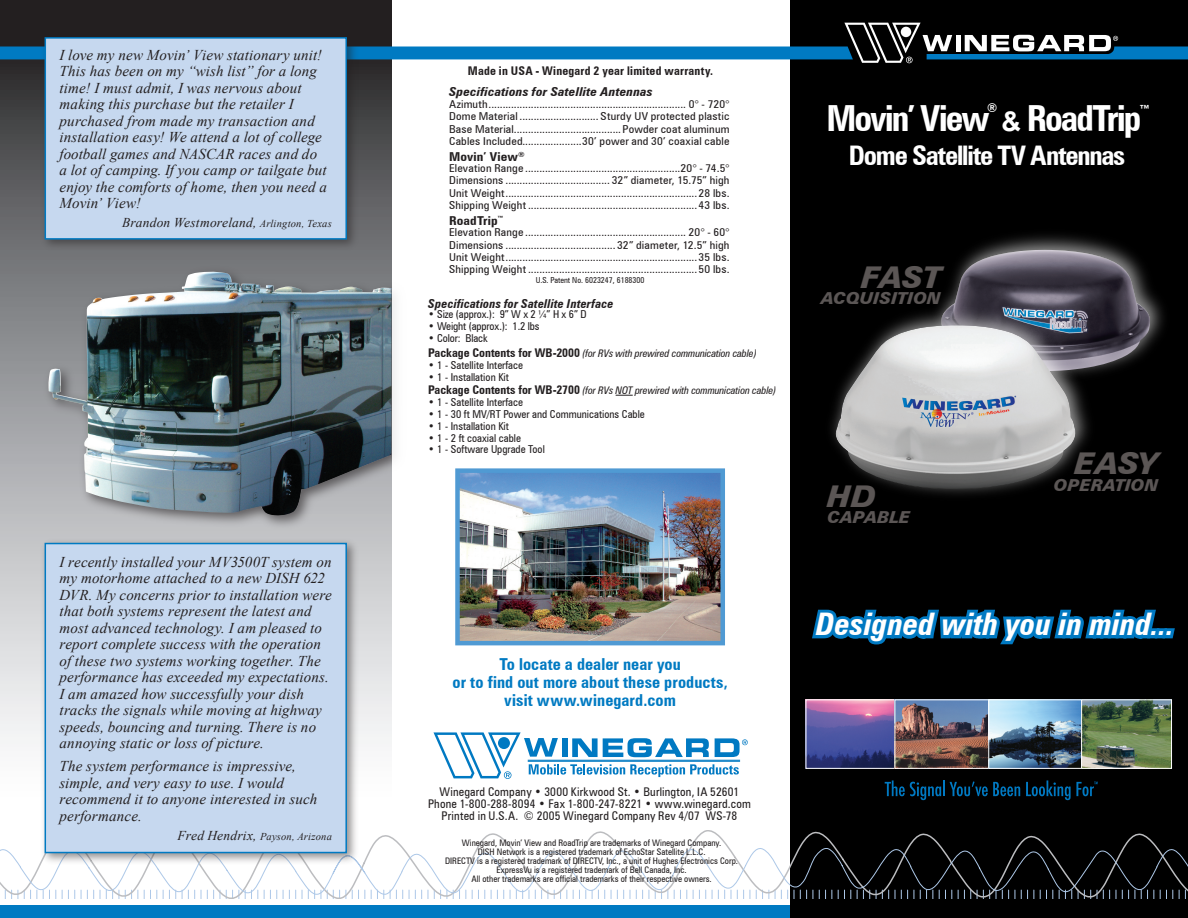
<style>
.page{position:relative;width:1188px;height:918px;background:#fff}
.page>*{position:absolute;margin:0;border:0;box-sizing:border-box;transform-origin:0 0}
.t1{font:700 condensed 36px "Zurich BT";letter-spacing:-.05em;color:#fff}
.t2{font:italic 700 condensed 31.2px "Zurich BT";color:#fff}
.t3{font:italic 900 30px "Zurich BT";letter-spacing:-.01em;color:#5b5655}
.t4{font:700 condensed 27px "Zurich BT";letter-spacing:-.04em;color:#fff}
.t5{font:700 condensed 16.5px/18px "Zurich BT";letter-spacing:.005em;color:#007ac2;text-align:center}
.t6{font:italic 900 16.5px "Zurich BT";letter-spacing:.01em;color:#5b5655}
.subheads{font:italic 15px/16.5px "Times New Roman";letter-spacing:.01em;color:#231f20}
.t7{font:700 condensed 13.95px "Zurich BT";color:#fff}
.subheads-2{font:italic 13.5px "Times New Roman";letter-spacing:.01em;color:#231f20}
.t8{font:italic 700 condensed 12.3px "Zurich BT";letter-spacing:.015em;color:#231f20}
.t9{font:italic 700 condensed 12.3px "Zurich BT";letter-spacing:.015em;color:#231f20;scale:1.1 1}
.t10{font:700 condensed 12.3px "Zurich BT";letter-spacing:.01em;color:#231f20;scale:1.1 1}
.t11{font:700 condensed 12.3px "Zurich BT";color:#fff}
.t12{font:condensed 12px "Zurich BT";letter-spacing:.015em;color:#231f20}
.t13{font:700 condensed 12px "Zurich BT";letter-spacing:.02em;color:#231f20}
.t14{font:condensed 10.95px "Zurich BT";letter-spacing:.01em;color:#231f20;scale:1.1 1}
.t15{font:condensed 10.95px "Zurich BT";letter-spacing:.01em;color:#231f20}
.t16{font:condensed 10.95px "Zurich BT";letter-spacing:-.01em;color:#231f20}
.t17{font:italic condensed 10.5px "Zurich BT";letter-spacing:-.01em;color:#231f20}
.subheads-3{font:italic 10.5px "Times New Roman";letter-spacing:.02em;color:#231f20}
.t18{font:condensed 9px/9px "Zurich BT";color:#231f20;text-align:center}
.t19{font:condensed 8.25px "Zurich BT";color:#231f20}
.s1{font-size:10.5px}
.s2{font-size:13.5px}
.s3{font-weight:700;font-style:normal;font-size:12px}
.s4{font-family:"Arial";font-stretch:normal;font-size:27px}
</style>
<div class="page">
<svg style="left:0;top:0;width:392px;height:744px;background:#848487"></svg>
<div style="left:790px;top:0;width:398px;height:918px;background:#000"></div>
<svg style="left:371px;top:830px;width:786px;height:17px"></svg>
<svg style="left:0;top:847px;width:1188px;height:52px"></svg>
<svg style="left:0;top:23px;width:1188px;height:40px"></svg>
<div style="left:929px;top:228px;width:243px;height:156px;background:#fff;opacity:.6"></div>
<img style="left:941px;top:250px;width:209px;height:121px">
<div style="left:824px;top:303px;width:273px;height:199px;background:#fff;opacity:.6"></div>
<img style="left:835px;top:325px;width:241px;height:164px">
<div style="left:0;top:905px;width:790px;height:13px;background:#007ac2"></div>
<div style="left:41px;top:265px;width:367px;height:267px;background:#231f20;opacity:.6"></div>
<img style="left:48px;top:272px;width:344px;height:244px">
<svg style="left:433px;top:732px;width:315px;height:47px"></svg>
<img style="left:460px;top:473px;width:260px;height:167px">
<div style="left:455px;top:468px;width:270px;height:177px;border:4px solid #509ad3"></div>
<div style="left:39px;top:537px;width:321px;height:329px;background:#231f20;opacity:.5"></div>
<div style="left:45px;top:544px;width:301px;height:309px;background:#c6d8ef"></div>
<div style="left:45px;top:543px;width:302px;height:310px;border:2px solid #007ac2"></div>
<svg style="left:616px;top:395px;width:17px;height:1px"></svg>
<div style="left:39px;top:32px;width:321px;height:220px;background:#231f20;opacity:.5"></div>
<div style="left:45px;top:38px;width:301px;height:201px;background:#c6d8ef"></div>
<div style="left:45px;top:37px;width:302px;height:203px;border:2px solid #007ac2"></div>
<div style="left:392px;top:236px;width:31px;height:249px;background:#fff"></div>
<hr style="left:528px;top:760px;width:212px;height:2px;background:#007ac2">
<img style="left:808px;top:609px;width:367px;height:236px">
<p class="subheads" style="left:60px;top:46px;width:269px">I love my new Movin’ View stationary unit!<br>This has been on my “wish list” for a long time! I must admit, I was nervous about making this purchase but the retailer I purchased from made my transaction and installation easy! We attend a lot of college football games and NASCAR races and do a lot of camping. If you camp or tailgate but enjoy the comforts of home, then you need a Movin’ View!</p>
<p class="subheads-2" style="left:122px;top:213px;width:211px">Brandon Westmoreland, <span class="s1">Arlington, Texas</span></p>
<p class="subheads" style="left:60px;top:553px;width:274px">I recently installed your MV3500T system on my motorhome attached to a new DISH 622<br>DVR. My concerns prior to installation were that both systems represent the latest and most advanced technology. I am pleased to report complete success with the operation of these two systems working together. The performance has exceeded my expectations.<br>I am amazed how successfully your dish tracks the signals while moving at highway speeds, bouncing and turning. There is no annoying static or loss of picture.</p>
<p class="subheads" style="left:60px;top:758px;width:259px">The system performance is impressive, simple, and very easy to use. I would recommend it to anyone interested in such performance.</p>
<p class="subheads-3" style="left:178px;top:829px;width:156px"><span class="s2">Fred Hendrix,</span> Payson, Arizona</p>
<p class="t13" style="left:468px;top:63px;width:247px">Made in USA - Winegard 2 year limited warranty.</p>
<p class="t9" style="left:449px;top:84px;width:187px">Specifications for Satellite Antennas</p>
<p class="t14" style="left:449px;top:98px;width:256px">Azimuth...................................................................... 0° - 720°</p>
<p class="t14" style="left:449px;top:110px;width:256px">Dome Material ............................ Sturdy UV protected plastic</p>
<p class="t14" style="left:449px;top:122px;width:257px">Base Material......................................Powder coat aluminum</p>
<p class="t14" style="left:449px;top:134px;width:256px">Cables Included.....................30’ power and 30’ coaxial cable</p>
<p class="t10" style="left:449px;top:149px;width:70px">Movin’ View<sup>®</sup></p>
<p class="t14" style="left:449px;top:162px;width:256px">Elevation Range .......................................................20° - 74.5°</p>
<p class="t14" style="left:449px;top:174px;width:256px">Dimensions ..................................... 32” diameter, 15.75” high</p>
<p class="t14" style="left:449px;top:186px;width:256px">Unit Weight....................................................................28 lbs.</p>
<p class="t14" style="left:449px;top:198px;width:256px">Shipping Weight ............................................................43 lbs.</p>
<p class="t10" style="left:449px;top:214px;width:51px">RoadTrip<sup>™</sup></p>
<p class="t14" style="left:449px;top:226px;width:257px">Elevation Range ......................................................... 20° - 60°</p>
<p class="t14" style="left:449px;top:238px;width:256px">Dimensions ....................................... 32” diameter, 12.5” high</p>
<p class="t14" style="left:449px;top:250px;width:256px">Unit Weight....................................................................35 lbs.</p>
<p class="t14" style="left:449px;top:263px;width:256px">Shipping Weight ............................................................50 lbs.</p>
<p class="t8" style="left:428px;top:296px;width:187px">Specifications for Satellite Interface</p>
<p class="t16" style="left:428px;top:308px;width:160px">• Size (approx.): 9” W x 2 ¼” H x 6” D</p>
<p class="t16" style="left:428px;top:320px;width:113px">• Weight (approx.): 1.2 lbs</p>
<p class="t16" style="left:428px;top:331px;width:61px">• Color: Black</p>
<p class="t17" style="left:428px;top:347px;width:330px"><span class="s3">Package Contents for WB-2000</span> (for RVs with prewired communication cable)</p>
<p class="t15" style="left:428px;top:358px;width:96px">• 1 - Satellite Interface</p>
<p class="t15" style="left:428px;top:370px;width:82px">• 1 - Installation Kit</p>
<p class="t17" style="left:428px;top:384px;width:349px"><span class="s3">Package Contents for WB-2700</span> (for RVs NOT prewired with communication cable)</p>
<p class="t15" style="left:428px;top:396px;width:96px">• 1 - Satellite Interface</p>
<p class="t15" style="left:428px;top:407px;width:218px">• 1 - 30 ft MV/RT Power and Communications Cable</p>
<p class="t15" style="left:428px;top:419px;width:82px">• 1 - Installation Kit</p>
<p class="t15" style="left:428px;top:431px;width:94px">• 1 - 2 ft coaxial cable</p>
<p class="t15" style="left:428px;top:443px;width:118px">• 1 - Software Upgrade Tool</p>
<p class="t19" style="left:536px;top:275px;width:110px">U.S. Patent No. 6023247, 6188300</p>
<p class="t5" style="left:453px;top:655px;width:277px">To locate a dealer near you<br>or to find out more about these products, visit www.winegard.com</p>
<p class="t12" style="left:440px;top:784px;width:301px">Winegard Company • 3000 Kirkwood St. • Burlington, IA 52601</p>
<p class="t12" style="left:428px;top:796px;width:324px">Phone 1-800-288-8094 • Fax 1-800-247-8221 • www.winegard.com</p>
<p class="t12" style="left:442px;top:808px;width:297px">Printed in U.S.A. © 2005 Winegard Company Rev 4/07 WS-78</p>
<p class="t18" style="left:445px;top:838px;width:295px">Winegard, Movin’ View and RoadTrip are trademarks of Winegard Company.<br>DISH Network is a registered trademark of EchoStar Satellite L.L.C.<br>DIRECTV is a registered trademark of DIRECTV, Inc., a unit of Hughes Electronics Corp.<br>ExpressVu is a registered trademark of Bell Canada, Inc.<br>All other trademarks are official trademarks of their respective owners.</p>
<p class="t11" style="left:987px;top:100px;width:12px">®</p>
<p class="t7" style="left:1139px;top:102px;width:13px">™</p>
<p class="t4" style="left:849px;top:139px;width:278px">Dome Satellite TV Antennas</p>
<p class="t1" style="left:826px;top:96px;width:316px">Movin’ View <span class="s4">&amp;</span> RoadTrip</p>
<p class="t3" style="left:862px;top:259px;width:81px">FAST</p>
<p class="t6" style="left:821px;top:289px;width:121px">ACQUISITION</p>
<p class="t3" style="left:828px;top:478px;width:50px">HD</p>
<p class="t6" style="left:828px;top:507px;width:84px">CAPABLE</p>
<p class="t3" style="left:1075px;top:445px;width:85px">EASY</p>
<p class="t6" style="left:1054px;top:475px;width:106px">OPERATION</p>
<p class="t2" style="left:816px;top:605px;width:360px">Designed with you in mind...</p>
</div>
